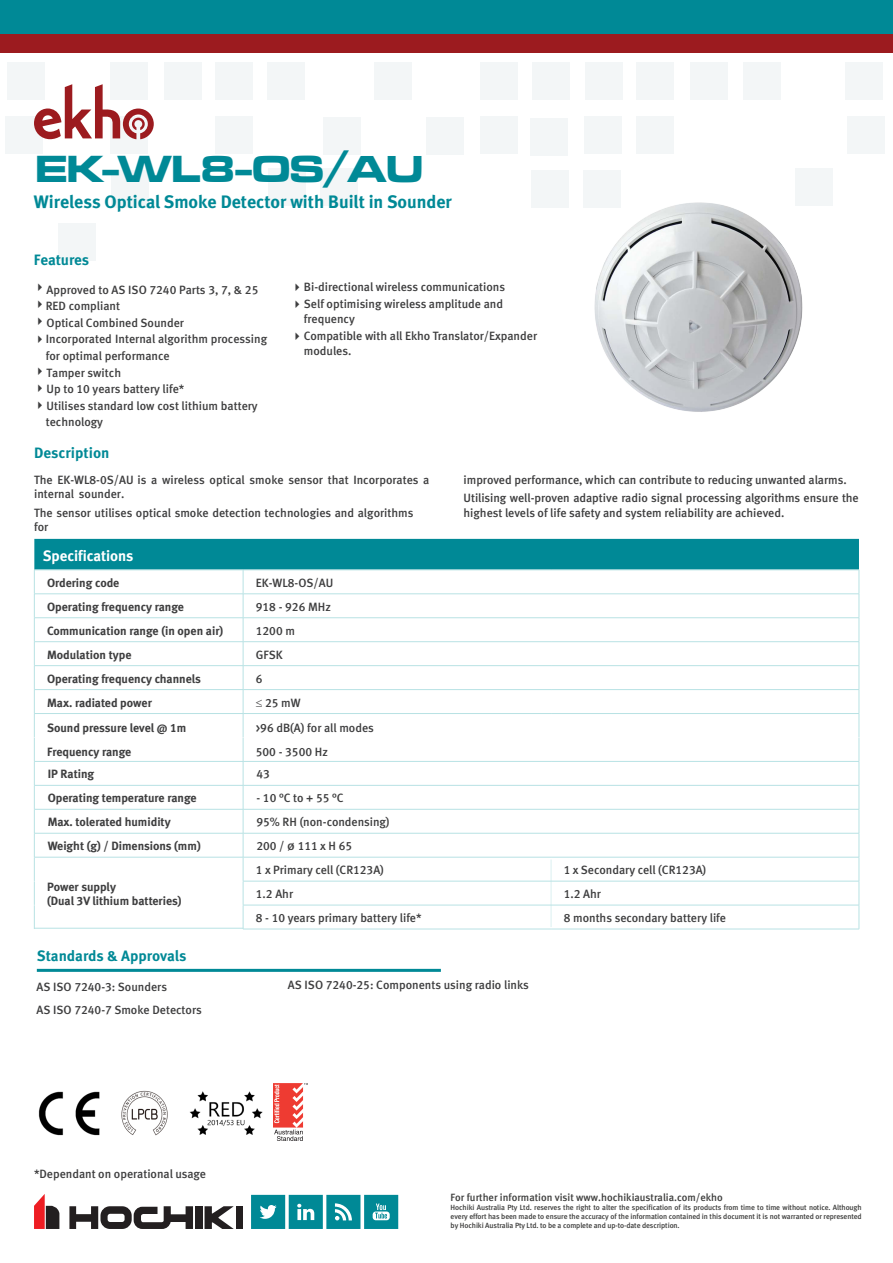
<style>
.page{position:relative;width:893px;height:1263px;background:#fff}
.page>*{position:absolute;margin:0;border:0;box-sizing:border-box;transform-origin:0 0}
.t1{font:39px "Microgramma D Bold Exte";color:#008996}
.t2{font:18px "Meta Bold CE Lf";color:#008996}
.t3{font:700 15px "Meta Pro";color:#008996}
.t4{font:15px "Meta Bold CE Lf";color:#fff}
.Table_body_text{font:12px/16.6px "Meta Medium CELF";color:#3e3e3f}
.Table_-_Headers{font:12px "Meta Bold CE Lf";color:#3e3e3f}
.t5{font:10.5px "Meta Medium CELF";color:#3c3c3b}
.t6{font:7.5px/8.7px "Meta Medium CELF";letter-spacing:-.01em;color:#3c3c3b;text-align:justify}
.s1{font-family:"Meta Pro";font-weight:500}
</style>
<div class="page">
<div style="left:532px;top:170px;width:37px;height:37px;background:#f3f6f7"></div>
<div style="left:480px;top:116px;width:37px;height:37px;background:#f3f6f7"></div>
<div style="left:531px;top:118px;width:37px;height:37px;background:#f3f6f7"></div>
<div style="left:323px;top:117px;width:37px;height:37px;background:#f3f6f7"></div>
<div style="left:426px;top:117px;width:37px;height:37px;background:#f3f6f7"></div>
<div style="left:268px;top:168px;width:37px;height:37px;background:#f3f6f7"></div>
<div style="left:320px;top:168px;width:37px;height:37px;background:#f3f6f7"></div>
<div style="left:584px;top:116px;width:37px;height:37px;background:#f3f6f7"></div>
<div style="left:637px;top:63px;width:37px;height:37px;background:#f3f6f7"></div>
<div style="left:690px;top:63px;width:38px;height:37px;background:#f3f6f7"></div>
<div style="left:743px;top:63px;width:37px;height:37px;background:#f3f6f7"></div>
<div style="left:845px;top:63px;width:37px;height:37px;background:#f3f6f7"></div>
<div style="left:847px;top:116px;width:37px;height:37px;background:#f3f6f7"></div>
<div style="left:585px;top:63px;width:37px;height:37px;background:#f3f6f7"></div>
<div style="left:533px;top:63px;width:37px;height:37px;background:#f3f6f7"></div>
<div style="left:480px;top:63px;width:37px;height:37px;background:#f3f6f7"></div>
<div style="left:375px;top:63px;width:37px;height:37px;background:#f3f6f7"></div>
<div style="left:5px;top:116px;width:37px;height:37px;background:#f3f6f7"></div>
<div style="left:111px;top:116px;width:37px;height:37px;background:#f3f6f7"></div>
<div style="left:112px;top:170px;width:37px;height:37px;background:#f3f6f7"></div>
<div style="left:111px;top:63px;width:37px;height:37px;background:#f3f6f7"></div>
<div style="left:164px;top:63px;width:37px;height:37px;background:#f3f6f7"></div>
<div style="left:216px;top:63px;width:37px;height:37px;background:#f3f6f7"></div>
<div style="left:7px;top:63px;width:37px;height:37px;background:#f3f6f7"></div>
<div style="left:267px;top:63px;width:38px;height:37px;background:#f3f6f7"></div>
<div style="left:637px;top:116px;width:37px;height:37px;background:#f3f6f7"></div>
<div style="left:58px;top:224px;width:37px;height:37px;background:#f3f6f7"></div>
<div style="left:215px;top:116px;width:37px;height:37px;background:#f3f6f7"></div>
<svg style="left:251px;top:1195px;width:147px;height:34px;background:#2f9ea9"></svg>
<svg style="left:34px;top:1194px;width:25px;height:35px"></svg>
<svg style="left:69px;top:1206px;width:124px;height:23px"></svg>
<div style="left:195px;top:1206px;width:8px;height:23px;background:#231f20"></div>
<svg style="left:205px;top:1206px;width:29px;height:23px"></svg>
<div style="left:236px;top:1206px;width:7px;height:23px;background:#231f20"></div>
<div style="left:0;top:0;width:893px;height:34px;background:#008996"></div>
<div style="left:0;top:34px;width:893px;height:18px;background:#9c1b1f"></div>
<svg style="left:34px;top:84px;width:120px;height:55px"></svg>
<hr style="left:37px;top:969px;width:404px;height:3px;background:#008996">
<img style="left:121px;top:1091px;width:47px;height:44px">
<img style="left:189px;top:1091px;width:74px;height:44px">
<img style="left:38px;top:1091px;width:62px;height:45px">
<svg style="left:34px;top:539px;width:826px;height:390px"></svg>
<hr style="left:243px;top:929px;width:308px;height:1px;background:#b8e2e4">
<hr style="left:551px;top:929px;width:308px;height:1px;background:#b8e2e4">
<img style="left:274px;top:1083px;width:34px;height:58px">
<img style="left:545px;top:168px;width:288px;height:244px">
<p class="t1" style="left:35px;top:143px;width:389px">EK-WL8-OS/AU</p>
<p class="t2" style="left:34px;top:190px;width:419px">Wireless Optical Smoke Detector with Built in Sounder</p>
<p class="t3" style="left:34px;top:248px;width:57px">Features</p>
<p class="Table_body_text" style="left:46px;top:281px;width:223px">Approved to AS ISO 7240 Parts 3, 7, &amp; 25<br>RED compliant<br>Optical Combined Sounder<br>Incorporated Internal algorithm processing for optimal performance<br>Tamper switch<br>Up to 10 years battery life*<br>Utilises standard low cost lithium battery technology</p>
<p class="Table_body_text" style="left:304px;top:279px;width:203px">Bi-directional wireless communications</p>
<p class="Table_body_text" style="left:304px;top:297px;width:201px;line-height:15px">Self optimising wireless amplitude and frequency</p>
<p class="Table_body_text" style="left:304px;top:329px;width:235px;line-height:15px">Compatible with all Ekho Translator/Expander modules.</p>
<p class="t3" style="left:34px;top:441px;width:77px">Description</p>
<p class="Table_body_text" style="left:34px;top:472px;width:397px;line-height:14.4px">The EK-WL8-0S/AU is a wireless optical smoke sensor that Incorporates a internal sounder.</p>
<p class="Table_body_text" style="left:34px;top:505px;width:381px;line-height:14.4px">The sensor utilises optical smoke detection technologies and algorithms for</p>
<p class="Table_body_text" style="left:463px;top:471px;width:385px">improved performance, which can contribute to reducing unwanted alarms.</p>
<p class="Table_body_text" style="left:463px;top:491px;width:397px;line-height:14.4px">Utilising well-proven adaptive radio signal processing algorithms ensure the highest levels of life safety and system reliability are achieved.</p>
<p class="t4" style="left:43px;top:547px;width:92px">Specifications</p>
<p class="Table_-_Headers" style="left:47px;top:576px;width:74px">Ordering code</p>
<p class="Table_body_text" style="left:256px;top:575px;width:79px">EK-WL8-OS/AU</p>
<p class="Table_-_Headers" style="left:47px;top:600px;width:138px">Operating frequency range</p>
<p class="Table_body_text" style="left:256px;top:599px;width:77px">918 - 926 MHz</p>
<p class="Table_-_Headers" style="left:47px;top:623px;width:178px">Communication range (in open air)</p>
<p class="Table_body_text" style="left:256px;top:623px;width:41px">1200 m</p>
<p class="Table_-_Headers" style="left:47px;top:647px;width:86px">Modulation type</p>
<p class="Table_body_text" style="left:256px;top:647px;width:28px">GFSK</p>
<p class="Table_-_Headers" style="left:47px;top:671px;width:155px">Operating frequency channels</p>
<p class="Table_body_text" style="left:256px;top:671px;width:8px">6</p>
<p class="Table_-_Headers" style="left:47px;top:695px;width:106px">Max. radiated power</p>
<p class="Table_body_text" style="left:256px;top:695px;width:46px">≤ 25 mW</p>
<p class="Table_-_Headers" style="left:47px;top:721px;width:141px">Sound pressure level @ 1m</p>
<p class="Table_body_text" style="left:256px;top:720px;width:120px">&gt;96 dB(A) for all modes</p>
<p class="Table_-_Headers" style="left:47px;top:745px;width:86px">Frequency range</p>
<p class="Table_body_text" style="left:256px;top:744px;width:73px">500 - 3500 Hz</p>
<p class="Table_-_Headers" style="left:48px;top:766px;width:48px">IP Rating</p>
<p class="Table_body_text" style="left:256px;top:765px;width:15px">43</p>
<p class="Table_-_Headers" style="left:48px;top:790px;width:150px">Operating temperature range</p>
<p class="Table_body_text" style="left:256px;top:789px;width:89px">-10°Cto+55°C</p>
<p class="Table_-_Headers" style="left:48px;top:814px;width:125px">Max. tolerated humidity</p>
<p class="Table_body_text" style="left:256px;top:813px;width:135px">95% RH (non-condensing)</p>
<p class="Table_-_Headers" style="left:48px;top:838px;width:155px">Weight (g) / Dimensions (mm)</p>
<p class="Table_body_text" style="left:256px;top:837px;width:97px">200/<span class="s1">Ø</span>111xH65</p>
<p class="Table_-_Headers" style="left:47px;top:879px;width:70px">Power supply</p>
<p class="Table_-_Headers" style="left:47px;top:893px;width:136px">(Dual 3V lithium batteries)</p>
<p class="Table_body_text" style="left:256px;top:862px;width:130px">1 x Primary cell (CR123A)</p>
<p class="Table_body_text" style="left:564px;top:862px;width:144px">1 x Secondary cell (CR123A)</p>
<p class="Table_body_text" style="left:256px;top:886px;width:39px">1.2 Ahr</p>
<p class="Table_body_text" style="left:564px;top:886px;width:39px">1.2 Ahr</p>
<p class="Table_body_text" style="left:256px;top:909px;width:167px">8 - 10 years primary battery life*</p>
<p class="Table_body_text" style="left:564px;top:909px;width:164px">8 months secondary battery life</p>
<p class="t3" style="left:37px;top:943px;width:151px">Standards &amp; Approvals</p>
<p class="Table_body_text" style="left:37px;top:976px;width:167px;line-height:23px">AS ISO 7240-3: Sounders<br>AS ISO 7240-7 Smoke Detectors</p>
<p class="Table_body_text" style="left:288px;top:977px;width:243px">AS ISO 7240-25: Components using radio links</p>
<p class="Table_body_text" style="left:34px;top:1165px;width:174px">*Dependant on operational usage</p>
<p class="t5" style="left:451px;top:1191px;width:274px">For further information visit www.hochikiaustralia.com/ekho</p>
<p class="t6" style="left:451px;top:1203px;width:413px">Hochiki Australia Pty Ltd. reserves the right to alter the specification of its products from time to time without notice. Although every effort has been made to ensure the accuracy of the information contained in this document it is not warranted or represented by Hochiki Australia Pty Ltd. to be a complete and up-to-date description.</p>
</div>
